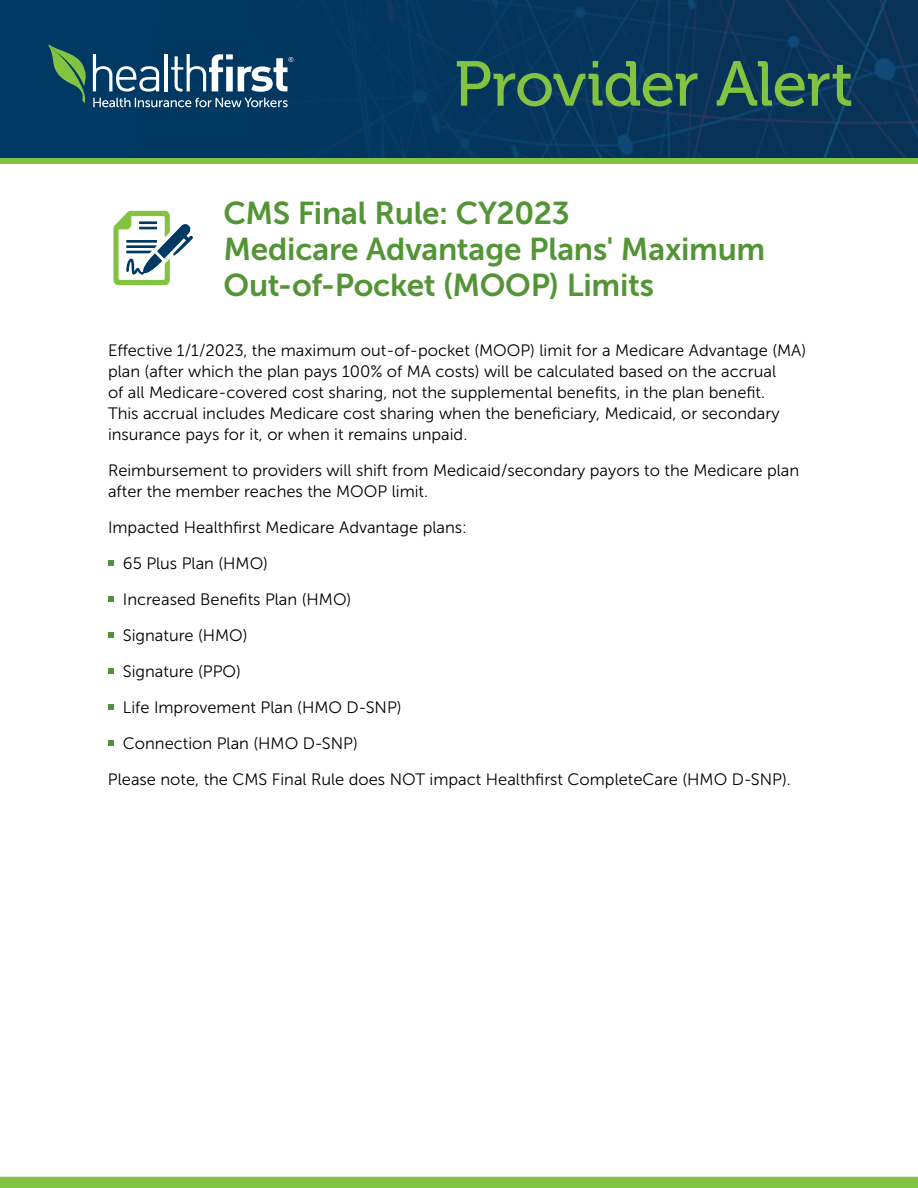
<style>
.page{position:relative;width:918px;height:1188px;background:#fff}
.page>*{position:absolute;margin:0;border:0;box-sizing:border-box;transform-origin:0 0}
.t1{font:63.15px "Museo 500";letter-spacing:-.015em;color:#82c341}
.t2{font:31.5px/36px "Museo Sans 700";letter-spacing:-.01em;color:#539536}
.t3{font:16.5px/21px "Museo Sans 300";color:#000}
</style>
<div class="page">
<div style="left:0;top:1177px;width:918px;height:11px;background:#82c341"></div>
<img style="left:0;top:0;width:918px;height:158px">
<svg style="left:48px;top:44px;width:39px;height:59px;background:#2e6a56"></svg>
<svg style="left:93px;top:54px;width:66px;height:38px"></svg>
<svg style="left:171px;top:54px;width:122px;height:38px"></svg>
<svg style="left:93px;top:98px;width:195px;height:9px;background:#507693"></svg>
<hr style="left:165px;top:54px;width:3px;height:37px;background:#fff">
<div style="left:0;top:158px;width:918px;height:6px;background:#82c341"></div>
<svg style="left:113px;top:211px;width:80px;height:74px"></svg>
<svg style="left:108px;top:560px;width:6px;height:6px"></svg>
<svg style="left:108px;top:596px;width:6px;height:6px"></svg>
<svg style="left:108px;top:632px;width:6px;height:6px"></svg>
<svg style="left:108px;top:668px;width:6px;height:6px"></svg>
<svg style="left:108px;top:704px;width:6px;height:6px"></svg>
<svg style="left:108px;top:740px;width:6px;height:6px"></svg>
<h1 class="t1" style="left:454px;top:49px;width:401px">Provider Alert</h1>
<h2 class="t2" style="left:223px;top:195px;width:543px">CMS Final Rule: CY2023<br>Medicare Advantage Plans' Maximum<br>Out-of-Pocket (MOOP) Limits</h2>
<p class="t3" style="left:108px;top:340px;width:700px">Effective 1/1/2023, the maximum out-of-pocket (MOOP) limit for a Medicare Advantage (MA) plan (after which the plan pays 100% of MA costs) will be calculated based on the accrual<br>of all Medicare-covered cost sharing, not the supplemental benefits, in the plan benefit.<br>This accrual includes Medicare cost sharing when the beneficiary, Medicaid, or secondary insurance pays for it, or when it remains unpaid.</p>
<p class="t3" style="left:108px;top:460px;width:693px">Reimbursement to providers will shift from Medicaid/secondary payors to the Medicare plan after the member reaches the MOOP limit.</p>
<p class="t3" style="left:108px;top:517px;width:361px">Impacted Healthfirst Medicare Advantage plans:</p>
<p class="t3" style="left:123px;top:553px;width:147px">65 Plus Plan (HMO)</p>
<p class="t3" style="left:123px;top:589px;width:230px">Increased Benefits Plan (HMO)</p>
<p class="t3" style="left:123px;top:625px;width:126px">Signature (HMO)</p>
<p class="t3" style="left:123px;top:661px;width:120px">Signature (PPO)</p>
<p class="t3" style="left:123px;top:697px;width:280px">Life Improvement Plan (HMO D-SNP)</p>
<p class="t3" style="left:123px;top:733px;width:237px">Connection Plan (HMO D-SNP)</p>
<p class="t3" style="left:108px;top:769px;width:684px">Please note, the CMS Final Rule does NOT impact Healthfirst CompleteCare (HMO D-SNP).</p>
</div>
